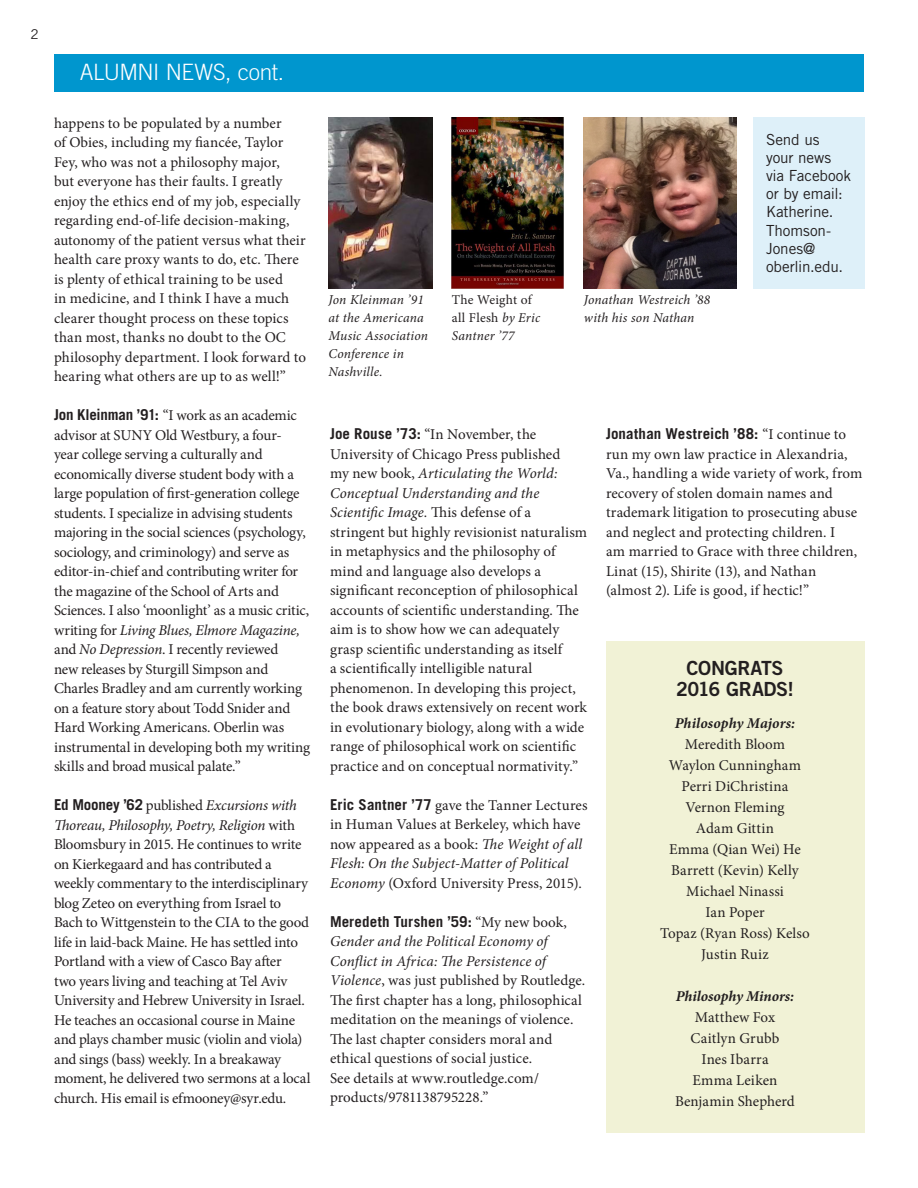
<style>
.page{position:relative;width:918px;height:1188px;background:#fff}
.page>*{position:absolute;margin:0;border:0;box-sizing:border-box;transform-origin:0 0}
.t1{font:300 22.5px "Trade Gothic LT Std";letter-spacing:-.02em;color:#fff}
.t2{font:19.5px/21px "Trade Gothic LT Std Bd 2";letter-spacing:-.015em;color:#231f20;text-align:center}
.t3{font:15.3px/18.1px "Trade Gothic LT Std";letter-spacing:-.01em;color:#231f20}
.t4{font:15px/19.5px "Minion Pro";color:#231f20}
.t5{font:italic 700 15px "Minion Pro";color:#231f20}
.t6{font:15px "Minion Pro";letter-spacing:.02em;color:#231f20}
.t7{font:italic 13.5px/18px "Minion Pro";letter-spacing:.01em;color:#231f20}
.t8{font:13.5px/18px "Minion Pro";letter-spacing:.02em;color:#231f20}
.t9{font:13.5px "Trade Gothic LT Std";color:#231f20}
.s1{font-family:"Trade Gothic LT Std";font-weight:700}
.s2{font-style:italic}
</style>
<div class="page">
<div style="left:55px;top:54px;width:809px;height:37px;background:#0096ce"></div>
<img style="left:328px;top:117px;width:105px;height:171px">
<div style="left:754px;top:117px;width:111px;height:172px;background:#def0f9"></div>
<img style="left:452px;top:117px;width:112px;height:171px">
<img style="left:584px;top:117px;width:152px;height:171px">
<div style="left:606px;top:641px;width:259px;height:492px;background:#f1f2d6"></div>
<p class="t9" style="left:31px;top:26px;width:10px">2</p>
<p class="t1" style="left:80px;top:59px;width:206px">ALUMNI NEWS, cont.</p>
<p class="t4" style="left:54px;top:113px;width:254px">happens to be populated by a number<br>of Obies, including my fiancée, Taylor Fey, who was not a philosophy major,<br>but everyone has their faults. I greatly enjoy the ethics end of my job, especially regarding end-of-life decision-making, autonomy of the patient versus what their health care proxy wants to do, etc. There is plenty of ethical training to be used<br>in medicine, and I think I have a much clearer thought process on these topics than most, thanks no doubt to the OC philosophy department. I look forward to hearing what others are up to as well!”</p>
<p class="t4" style="left:54px;top:406px;width:258px"><span class="s1">Jon Kleinman ’91:</span> “I work as an academic advisor at SUNY Old Westbury, a four&shy;year college serving a culturally and economically diverse student body with a large population of first-generation college students. I specialize in advising students majoring in the social sciences (psychology, sociology, and criminology) and serve as editor-in-chief and contributing writer for the magazine of the School of Arts and Sciences. I also ‘moonlight’ as a music critic, writing for <span class="s2">Living Blues, Elmore Magazine, </span>and <span class="s2">No Depression</span>. I recently reviewed<br>new releases by Sturgill Simpson and Charles Bradley and am currently working on a feature story about Todd Snider and Hard Working Americans. Oberlin was instrumental in developing both my writing skills and broad musical palate.”</p>
<p class="t4" style="left:54px;top:796px;width:258px"><span class="s1">Ed Mooney ’62</span> published <span class="s2">Excursions with Thoreau, Philosophy, Poetry, Religion</span> with Bloomsbury in 2015. He continues to write on Kierkegaard and has contributed a weekly commentary to the interdisciplinary blog Zeteo on everything from Israel to Bach to Wittgenstein to the CIA to the good life in laid-back Maine. He has settled into Portland with a view of Casco Bay after<br>two years living and teaching at Tel Aviv University and Hebrew University in Israel.<br>He teaches an occasional course in Maine and plays chamber music (violin and viola) and sings (bass) weekly. In a breakaway moment, he delivered two sermons at a local church. His email is efmooney@syr.edu.</p>
<p class="t7" style="left:328px;top:291px;width:101px">Jon Kleinman ’91 at the Americana<br>Music Association<br>Conference in<br>Nashville.</p>
<p class="t8" style="left:452px;top:291px;width:90px">The Weight of all Flesh <span class="s2">by Eric<br>Santner ’77</span></p>
<p class="t7" style="left:584px;top:291px;width:128px">Jonathan Westreich ’88 with his son Nathan</p>
<p class="t3" style="left:766px;top:130px;width:86px">Send us<br>your news via Facebook or by email:<br>Katherine.<br>Thomson-<br>Jones@ oberlin.edu.</p>
<p class="t4" style="left:330px;top:425px;width:259px"><span class="s1">Joe Rouse ’73:</span> “In November, the University of Chicago Press published<br>my new book, <span class="s2">Articulating the World:<br>Conceptual Understanding and the Scientific Image.</span> This defense of a stringent but highly revisionist naturalism in metaphysics and the philosophy of mind and language also develops a significant reconception of philosophical accounts of scientific understanding. The aim is to show how we can adequately grasp scientific understanding as itself<br>a scientifically intelligible natural phenomenon. In developing this project, the book draws extensively on recent work in evolutionary biology, along with a wide range of philosophical work on scientific practice and on conceptual normativity.”</p>
<p class="t4" style="left:330px;top:796px;width:259px"><span class="s1">Eric Santner ’77</span> gave the Tanner Lectures in Human Values at Berkeley, which have now appeared as a book: <span class="s2">The Weight of all Flesh: On the Subject-Matter of Political Economy</span> (Oxford University Press, 2015).</p>
<p class="t4" style="left:330px;top:913px;width:257px"><span class="s1">Meredeth Turshen ’59:</span> “My new book, <span class="s2">Gender and the Political Economy of Conflict in Africa: The Persistence of Violence</span>, was just published by Routledge.<br>The first chapter has a long, philosophical meditation on the meanings of violence.<br>The last chapter considers moral and ethical questions of social justice.<br>See details at www.routledge.com/ products/9781138795228.”</p>
<p class="t4" style="left:606px;top:425px;width:258px"><span class="s1">Jonathan Westreich ’88:</span> “I continue to run my own law practice in Alexandria, Va., handling a wide variety of work, from recovery of stolen domain names and trademark litigation to prosecuting abuse and neglect and protecting children. I<br>am married to Grace with three children, Linat (15), Shirite (13), and Nathan (almost 2). Life is good, if hectic!”</p>
<p class="t2" style="left:676px;top:657px;width:119px">CONGRATS<br>2016 GRADS!</p>
<p class="t5" style="left:675px;top:713px;width:122px">Philosophy Majors:</p>
<p class="t4" style="left:685px;top:735px;width:102px">Meredith Bloom</p>
<p class="t4" style="left:669px;top:756px;width:134px">Waylon Cunningham</p>
<p class="t4" style="left:682px;top:777px;width:108px">Perri DiChristina</p>
<p class="t4" style="left:685px;top:798px;width:101px">Vernon Fleming</p>
<p class="t6" style="left:696px;top:819px;width:80px">Adam Gittin</p>
<p class="t4" style="left:669px;top:840px;width:133px">Emma (Qian Wei) He</p>
<p class="t4" style="left:671px;top:861px;width:129px">Barrett (Kevin) Kelly</p>
<p class="t4" style="left:686px;top:882px;width:99px">Michael Ninassi</p>
<p class="t4" style="left:705px;top:903px;width:61px">Ian Poper</p>
<p class="t4" style="left:660px;top:924px;width:151px">Topaz (Ryan Ross) Kelso</p>
<p class="t4" style="left:701px;top:945px;width:69px">Justin Ruiz</p>
<p class="t5" style="left:676px;top:986px;width:120px">Philosophy Minors:</p>
<p class="t4" style="left:695px;top:1008px;width:82px">Matthew Fox</p>
<p class="t4" style="left:691px;top:1029px;width:90px">Caitlyn Grubb</p>
<p class="t4" style="left:701px;top:1050px;width:69px">Ines Ibarra</p>
<p class="t4" style="left:693px;top:1071px;width:86px">Emma Leiken</p>
<p class="t4" style="left:675px;top:1092px;width:121px">Benjamin Shepherd</p>
</div>
